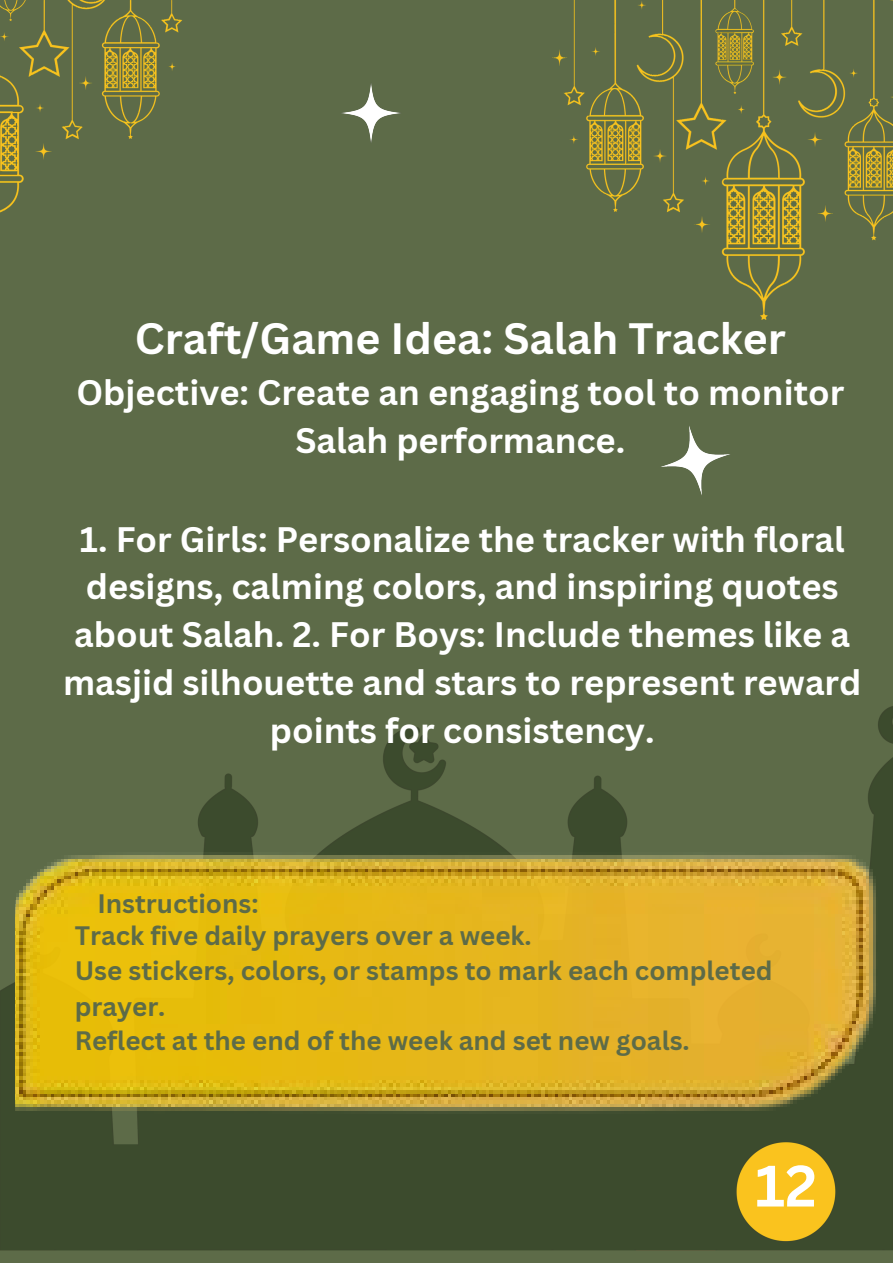
<style>
.page{position:relative;width:893px;height:1263px;background:#5d6b48}
.page>*{position:absolute;margin:0;border:0;box-sizing:border-box;transform-origin:0 0}
.t1{font:700 57px "Canva Sans";color:#fff}
.t2{font:700 42.75px "Canva Sans";color:#fff}
.t3{font:700 34.5px/47.8px "Canva Sans";color:#fff;text-align:center}
.t4{font:700 25.95px "Canva Sans";color:#5d6b48}
</style>
<div class="page">
<img style="left:341px;top:83px;width:60px;height:60px">
<img style="left:661px;top:426px;width:69px;height:69px">
<img style="left:0;top:0;width:182px;height:213px">
<img style="left:552px;top:0;width:341px;height:320px">
<img style="left:0;top:706px;width:893px;height:545px">
<img style="left:16px;top:823px;width:861px;height:338px">
<p class="t2" style="left:135px;top:308px;width:652px">Craft/Game Idea: Salah Tracker</p>
<p class="t3" style="left:76px;top:368px;width:769px">Objective: Create an engaging tool to monitor<br>Salah performance.</p>
<p class="t3" style="left:63px;top:514px;width:800px">1. For Girls: Personalize the tracker with floral designs, calming colors, and inspiring quotes about Salah. 2. For Boys: Include themes like a masjid silhouette and stars to represent reward points for consistency.</p>
<p class="t4" style="left:97px;top:885px;width:163px">Instructions:</p>
<h1 class="t4" style="left:75px;top:917px;width:458px">Track five daily prayers over a week.</h1>
<p class="t4" style="left:75px;top:952px;width:699px">Use stickers, colors, or stamps to mark each completed</p>
<h1 class="t4" style="left:75px;top:988px;width:92px">prayer.</h1>
<p class="t4" style="left:75px;top:1023px;width:616px">Reflect at the end of the week and set new goals.</p>
<p class="t1" style="left:755px;top:1145px;width:63px">12</p>
</div>
